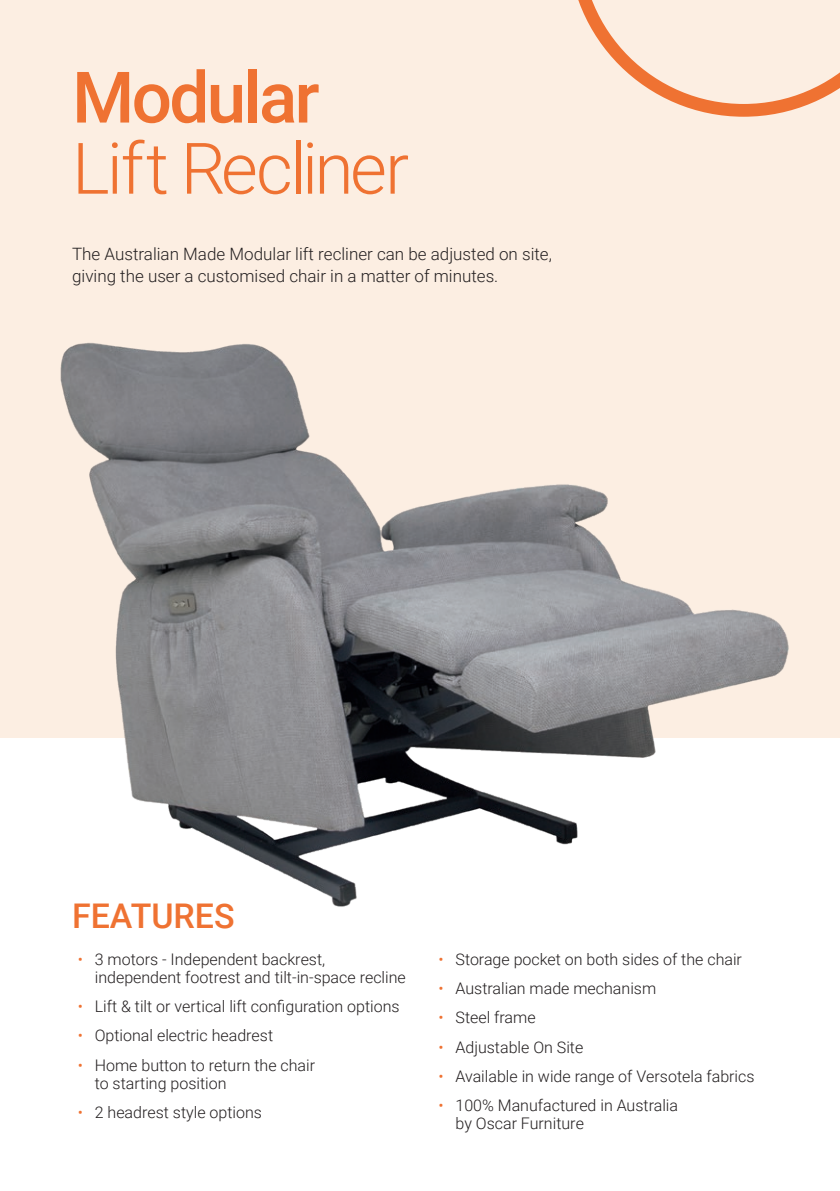
<style>
.page{position:relative;width:840px;height:1191px;background:#fff}
.page>*{position:absolute;margin:0;border:0;box-sizing:border-box;transform-origin:0 0}
.t1{font:300 71px "Roboto";letter-spacing:-.035em;color:#ef7232}
.t2{font:500 71px "Roboto";letter-spacing:-.04em;color:#ef7232}
.t3{font:500 34px "Roboto";color:#ef7232}
.t4{font:300 17px/22px "Roboto";color:#231f20}
.t5{font:300 16px/18px "Roboto";color:#231f20}
.s1{color:#ef7232}
</style>
<div class="page">
<div style="left:0;top:0;width:839px;height:737px;background:#fceee2"></div>
<img style="left:40px;top:342px;width:759px;height:565px">
<svg style="left:578px;top:0;width:261px;height:117px"></svg>
<h1 class="t2" style="left:72px;top:48px;width:249px">Modular</h1>
<h1 class="t1" style="left:72px;top:119px;width:338px">Lift Recliner</h1>
<p class="t4" style="left:72px;top:243px;width:481px">The Australian Made Modular lift recliner can be adjusted on site, giving the user a customised chair in a matter of minutes.</p>
<h2 class="t3" style="left:72px;top:892px;width:164px">FEATURES</h2>
<p class="t5" style="left:95px;top:949px;width:312px;text-indent:-17px"><span class="s1">•</span> 3 motors - Independent backrest, independent footrest and tilt-in-space recline</p>
<p class="t5" style="left:78px;top:996px;width:323px"><span class="s1">•</span> Lift &amp; tilt or vertical lift configuration options</p>
<p class="t5" style="left:78px;top:1026px;width:197px"><span class="s1">•</span> Optional electric headrest</p>
<p class="t5" style="left:95px;top:1055px;width:222px;text-indent:-17px"><span class="s1">•</span> Home button to return the chair to starting position</p>
<p class="t5" style="left:78px;top:1102px;width:186px"><span class="s1">•</span> 2 headrest style options</p>
<p class="t5" style="left:438px;top:949px;width:305px"><span class="s1">•</span> Storage pocket on both sides of the chair</p>
<p class="t5" style="left:438px;top:978px;width:219px"><span class="s1">•</span> Australian made mechanism</p>
<p class="t5" style="left:438px;top:1008px;width:99px"><span class="s1">•</span> Steel frame</p>
<p class="t5" style="left:438px;top:1037px;width:146px"><span class="s1">•</span> Adjustable On Site</p>
<p class="t5" style="left:438px;top:1066px;width:317px"><span class="s1">•</span> Available in wide range of Versotela fabrics</p>
<p class="t5" style="left:455px;top:1096px;width:224px;text-indent:-17px"><span class="s1">•</span> 100% Manufactured in Australia by Oscar Furniture</p>
</div>
